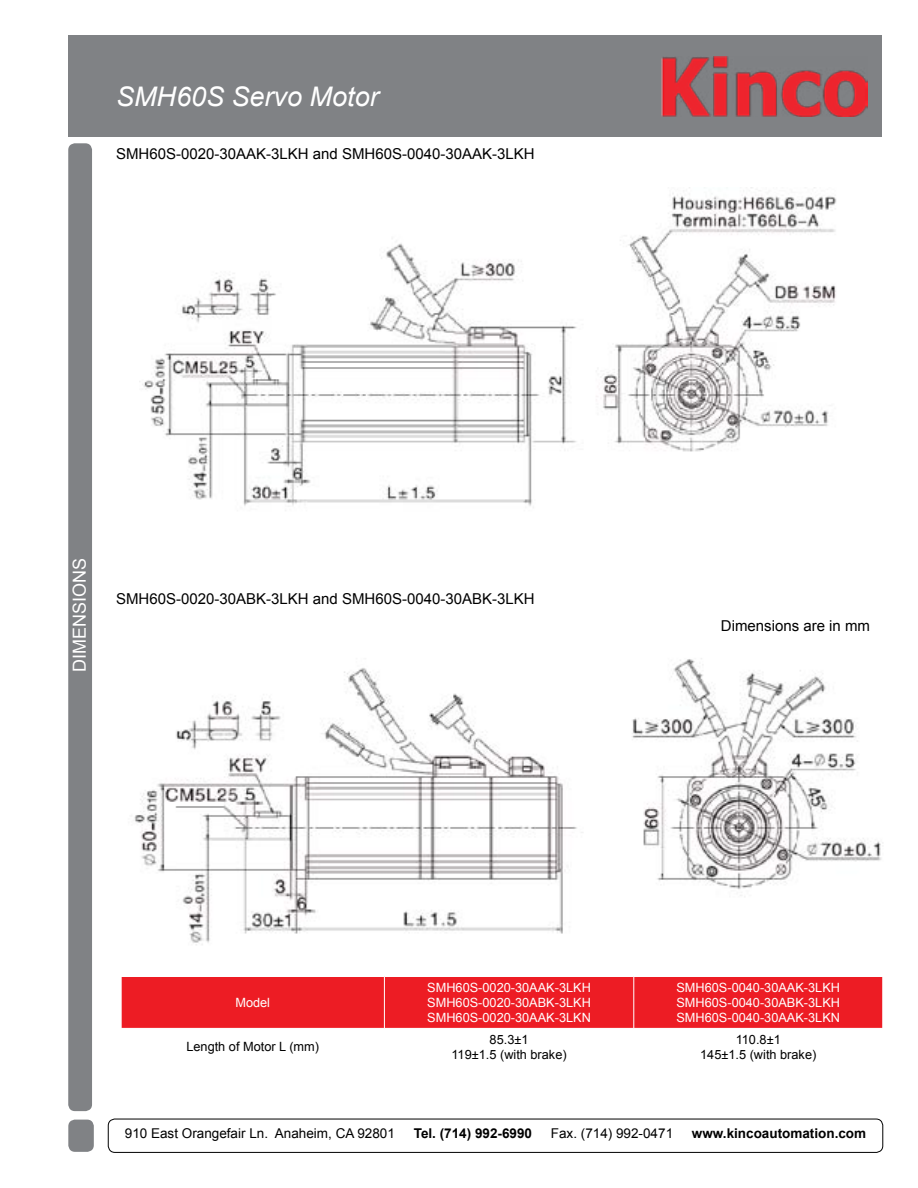
<style>
.page{position:relative;width:918px;height:1188px;background:#fff}
.page>*{position:absolute;margin:0;border:0;box-sizing:border-box;transform-origin:0 0}
.t1{font:italic 27px "Arial";color:#fff}
.t2{font:18px "Arial";color:#fff}
.t3{font:15px "Arial";color:#000}
.t4{font:13.5px "Arial";color:#000}
.t5{font:700 13.5px "Arial";color:#000}
.t6{font:12.75px/15.3px "Arial";color:#fff;text-align:justify}
.t7{font:12.75px/15.3px "Arial";color:#000;text-align:center}
</style>
<div class="page">
<div style="left:68px;top:143px;width:24px;height:968px;background:#808285;border-radius:7px"></div>
<div style="left:68px;top:1120px;width:26px;height:32px;background:#808285;border-radius:7px"></div>
<div style="left:108px;top:1119px;width:775px;height:34px;border:1px solid #000;border-radius:7px"></div>
<img style="left:142px;top:193px;width:695px;height:313px">
<img style="left:134px;top:658px;width:749px;height:287px">
<div style="left:122px;top:977px;width:761px;height:51px;background:#ed1c24"></div>
<hr style="left:384px;top:977px;width:1px;height:51px;background:#fff">
<hr style="left:634px;top:977px;width:1px;height:51px;background:#fff">
<div style="left:68px;top:35px;width:814px;height:102px;background:#808285"></div>
<img style="left:661px;top:56px;width:206px;height:61px">
<h1 class="t1" style="left:116px;top:79px;width:264px">SMH60S Servo Motor</h1>
<p class="t3" style="left:116px;top:144px;width:420px">SMH60S-0020-30AAK-3LKH and SMH60S-0040-30AAK-3LKH</p>
<h2 class="t2" style="left:68px;top:672px;width:116px;rotate:-90deg">DIMENSIONS</h2>
<p class="t3" style="left:116px;top:589px;width:420px">SMH60S-0020-30ABK-3LKH and SMH60S-0040-30ABK-3LKH</p>
<p class="t3" style="left:721px;top:616px;width:151px">Dimensions are in mm</p>
<p class="t6" style="left:235px;top:995px;width:36px">Model</p>
<p class="t6" style="left:427px;top:980px;width:165px">SMH60S-0020-30AAK-3LKH SMH60S-0020-30ABK-3LKH SMH60S-0020-30AAK-3LKN</p>
<p class="t6" style="left:676px;top:980px;width:165px">SMH60S-0040-30AAK-3LKH SMH60S-0040-30ABK-3LKH SMH60S-0040-30AAK-3LKN</p>
<p class="t7" style="left:186px;top:1039px;width:134px">Length of Motor L (mm)</p>
<p class="t7" style="left:451px;top:1032px;width:117px">85.3±1<br>119±1.5 (with brake)</p>
<p class="t7" style="left:700px;top:1032px;width:118px">110.8±1<br>145±1.5 (with brake)</p>
<p class="t4" style="left:125px;top:1125px;width:272px">910 East Orangefair Ln. Anaheim, CA 92801</p>
<p class="t5" style="left:414px;top:1125px;width:120px">Tel. (714) 992-6990</p>
<p class="t4" style="left:551px;top:1125px;width:124px">Fax. (714) 992-0471</p>
<p class="t5" style="left:692px;top:1125px;width:176px">www.kincoautomation.com</p>
</div>
